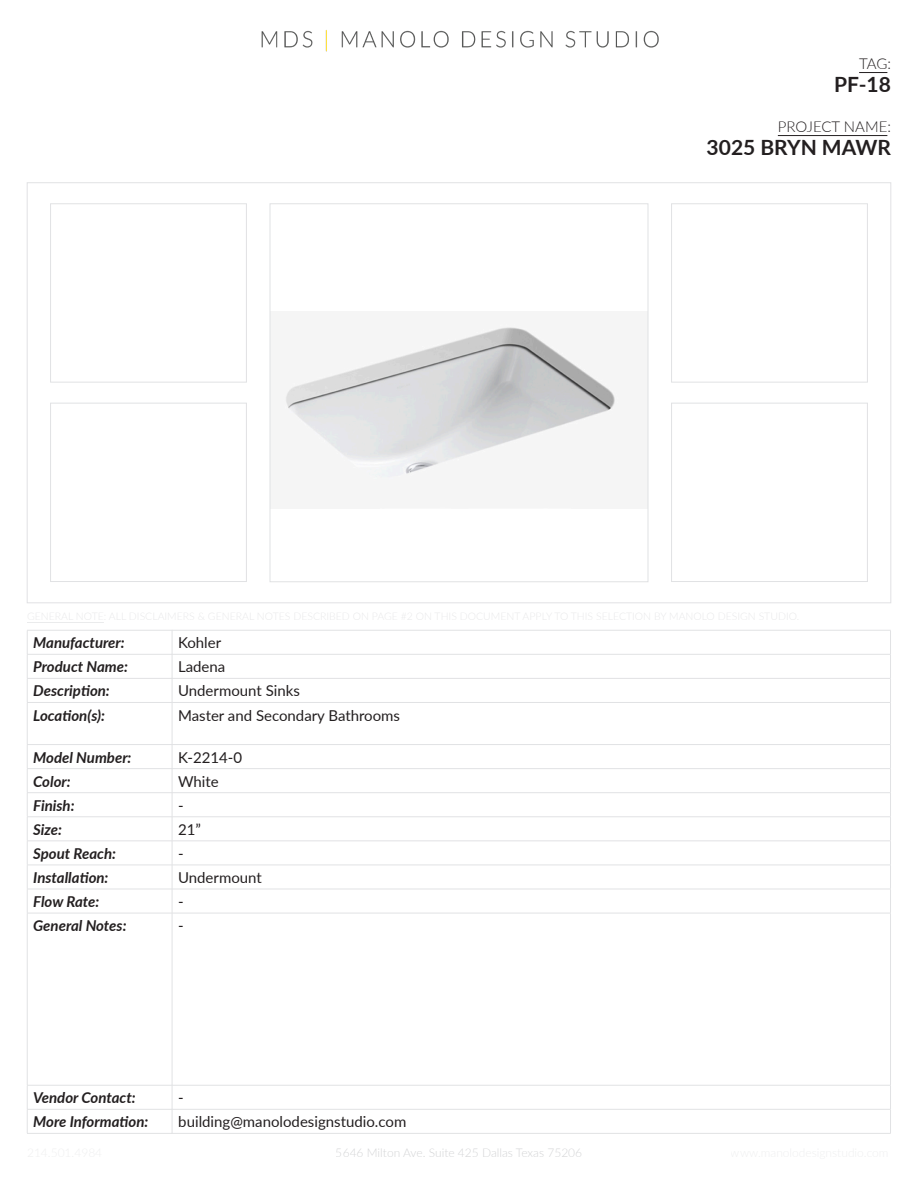
<style>
.page{position:relative;width:918px;height:1188px;background:#fff}
.page>*{position:absolute;margin:0;border:0;box-sizing:border-box;transform-origin:0 0}
.t1{font:700 21px "Lato";color:#231f20}
.t2{font:italic 700 15px/24px "Lato";color:#231f20}
.t3{font:15px/24px "Lato";color:#231f20}
.t4{font:300 15px "Lato";color:#231f20}
.t5{font:300 12px "Lato";color:#c7c8ca}
</style>
<div class="page">
<img style="left:261px;top:30px;width:398px;height:22px">
<hr style="left:27px;top:630px;width:145px;height:1px;background:#e1e2e4">
<hr style="left:27px;top:654px;width:145px;height:1px;background:#e1e2e4">
<hr style="left:27px;top:678px;width:145px;height:1px;background:#e1e2e4">
<svg style="left:27px;top:631px;width:1px;height:71px"></svg>
<hr style="left:27px;top:702px;width:145px;height:1px;background:#e1e2e4">
<hr style="left:27px;top:703px;width:1px;height:41px;background:#e1e2e4">
<hr style="left:27px;top:744px;width:145px;height:1px;background:#e1e2e4">
<hr style="left:27px;top:768px;width:145px;height:1px;background:#e1e2e4">
<hr style="left:27px;top:792px;width:145px;height:1px;background:#e1e2e4">
<hr style="left:27px;top:817px;width:145px;height:1px;background:#e1e2e4">
<hr style="left:27px;top:841px;width:145px;height:1px;background:#e1e2e4">
<hr style="left:27px;top:865px;width:145px;height:1px;background:#e1e2e4">
<hr style="left:27px;top:889px;width:145px;height:1px;background:#e1e2e4">
<svg style="left:27px;top:745px;width:1px;height:168px"></svg>
<hr style="left:27px;top:913px;width:145px;height:1px;background:#e1e2e4">
<hr style="left:27px;top:913px;width:1px;height:172px;background:#e1e2e4">
<hr style="left:27px;top:1085px;width:145px;height:1px;background:#e1e2e4">
<hr style="left:27px;top:1109px;width:145px;height:1px;background:#e1e2e4">
<svg style="left:27px;top:1086px;width:1px;height:47px"></svg>
<hr style="left:27px;top:1133px;width:145px;height:1px;background:#e1e2e4">
<svg style="left:859px;top:72px;width:28px;height:1px"></svg>
<hr style="left:778px;top:135px;width:109px;height:1px;background:#231f20">
<hr style="left:27px;top:622px;width:77px;height:1px;background:#b0b1b5">
<img style="left:285px;top:327px;width:330px;height:153px">
<div style="left:270px;top:204px;width:378px;height:378px;border:1px solid #e1e2e4"></div>
<div style="left:671px;top:204px;width:197px;height:178px;border:1px solid #e1e2e4"></div>
<div style="left:671px;top:403px;width:197px;height:179px;border:1px solid #e1e2e4"></div>
<div style="left:50px;top:204px;width:197px;height:178px;border:1px solid #e1e2e4"></div>
<div style="left:50px;top:403px;width:197px;height:179px;border:1px solid #e1e2e4"></div>
<hr style="left:172px;top:630px;width:719px;height:1px;background:#e1e2e4">
<hr style="left:172px;top:654px;width:719px;height:1px;background:#e1e2e4">
<hr style="left:172px;top:678px;width:719px;height:1px;background:#e1e2e4">
<svg style="left:172px;top:631px;width:1px;height:71px"></svg>
<svg style="left:890px;top:631px;width:1px;height:71px"></svg>
<hr style="left:172px;top:702px;width:719px;height:1px;background:#e1e2e4">
<hr style="left:172px;top:703px;width:1px;height:41px;background:#e1e2e4">
<hr style="left:890px;top:703px;width:1px;height:41px;background:#e1e2e4">
<hr style="left:172px;top:744px;width:719px;height:1px;background:#e1e2e4">
<hr style="left:172px;top:768px;width:719px;height:1px;background:#e1e2e4">
<hr style="left:172px;top:792px;width:719px;height:1px;background:#e1e2e4">
<hr style="left:172px;top:817px;width:719px;height:1px;background:#e1e2e4">
<hr style="left:172px;top:841px;width:719px;height:1px;background:#e1e2e4">
<hr style="left:172px;top:865px;width:719px;height:1px;background:#e1e2e4">
<hr style="left:172px;top:889px;width:719px;height:1px;background:#e1e2e4">
<svg style="left:172px;top:745px;width:1px;height:168px"></svg>
<svg style="left:890px;top:745px;width:1px;height:168px"></svg>
<hr style="left:172px;top:913px;width:719px;height:1px;background:#e1e2e4">
<hr style="left:172px;top:913px;width:1px;height:172px;background:#e1e2e4">
<hr style="left:890px;top:913px;width:1px;height:172px;background:#e1e2e4">
<hr style="left:172px;top:1085px;width:719px;height:1px;background:#e1e2e4">
<hr style="left:172px;top:1109px;width:719px;height:1px;background:#e1e2e4">
<svg style="left:172px;top:1086px;width:1px;height:47px"></svg>
<svg style="left:890px;top:1086px;width:1px;height:47px"></svg>
<hr style="left:172px;top:1133px;width:719px;height:1px;background:#e1e2e4">
<p class="t4" style="left:859px;top:53px;width:33px">TAG:</p>
<h1 class="t1" style="left:834px;top:69px;width:58px">PF-18</h1>
<p class="t4" style="left:778px;top:116px;width:115px">PROJECT NAME:</p>
<h1 class="t1" style="left:707px;top:132px;width:186px">3025 BRYN MAWR</h1>
<p class="t2" style="left:33px;top:630px;width:96px">Manufacturer:<br>Product Name:<br>Description:<br>Location(s):</p>
<p class="t2" style="left:33px;top:745px;width:100px">Model Number:<br>Color:<br>Finish:<br>Size:<br>Spout Reach:<br>Installation:<br>Flow Rate:<br>General Notes:</p>
<p class="t3" style="left:178px;top:630px;width:224px">Kohler<br>Ladena<br>Undermount Sinks<br>Master and Secondary Bathrooms</p>
<p class="t3" style="left:178px;top:745px;width:85px">K-2214-0<br>White<br>-<br>21”<br>-<br>Undermount -<br>-</p>
<p class="t2" style="left:33px;top:1085px;width:117px">Vendor Contact:<br>More Information:</p>
<p class="t3" style="left:178px;top:1085px;width:7px">-</p>
<p class="t3" style="left:178px;top:1109px;width:230px">building@manolodesignstudio.com</p>
<p class="t5" style="left:336px;top:1145px;width:248px">5646 Milton Ave. Suite 425 Dallas Texas 75206</p>
</div>
